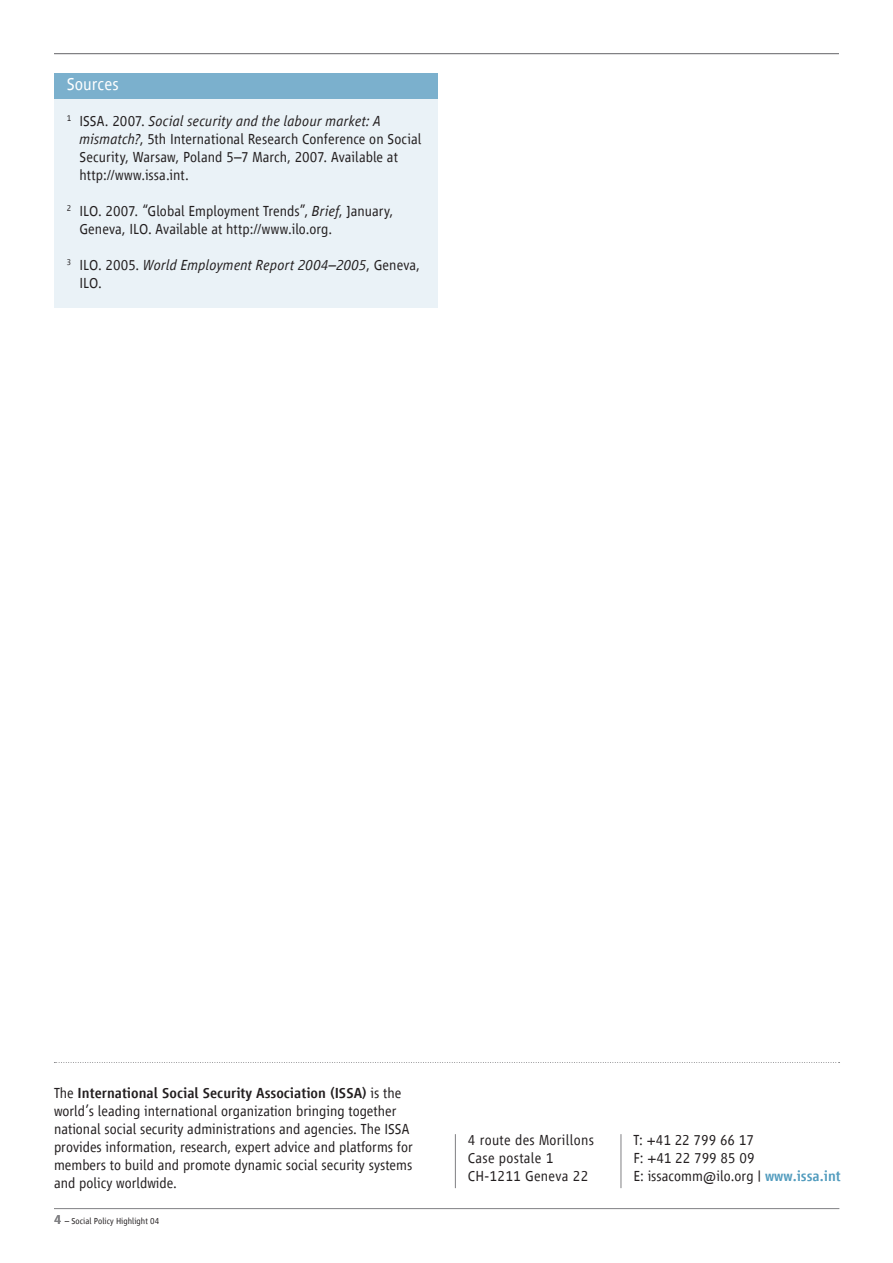
<style>
.page{position:relative;width:893px;height:1263px;background:#fff}
.page>*{position:absolute;margin:0;border:0;box-sizing:border-box;transform-origin:0 0}
.t1{font:300 18px "Vialog LT Com";color:#fff}
.t2{font:300 15px/18px "Vialog LT Com";color:#231f20}
.t3{font:italic 300 15px/18px "Vialog LT Com";letter-spacing:.01em;color:#231f20}
.t4{font:300 15px/18px "Vialog LT Com";letter-spacing:.02em;color:#231f20}
.t5{font:300 9px "Vialog LT Com";color:#231f20}
.s1{font-style:italic}
.s2{font-style:normal}
.s3{font-weight:500}
.s4{font-weight:500;font-size:13.5px;color:#808083}
.s5{font-weight:500;color:#529cbe}
</style>
<div class="page">
<hr style="left:54px;top:1208px;width:785px;height:1px;background:#808083">
<hr style="left:54px;top:53px;width:785px;height:1px;background:#808083">
<div style="left:54px;top:73px;width:384px;height:234px;background:#eaf2f7"></div>
<div style="left:54px;top:73px;width:384px;height:26px;background:#7bb0cd"></div>
<svg style="left:54px;top:1062px;width:786px;height:1px"></svg>
<hr style="left:455px;top:1134px;width:1px;height:54px;background:#808083">
<hr style="left:621px;top:1134px;width:1px;height:54px;background:#808083">
<p class="t1" style="left:67px;top:74px;width:53px">Sources</p>
<p class="t2" style="left:80px;top:112px;width:343px;text-indent:-13px"><sup>1</sup> ISSA. 2007. <span class="s1">Social security and the labour market: A mismatch?</span>, 5th International Research Conference on Social Security, Warsaw, Poland 5–7 March, 2007. Available at http://www.issa.int.</p>
<p class="t2" style="left:80px;top:202px;width:315px;text-indent:-13px"><sup>2</sup> ILO. 2007. “Global Employment Trends”, <span class="s1">Brief</span>, January,<br>Geneva, ILO. Available at http://www.ilo.org.</p>
<p class="t3" style="left:80px;top:256px;width:342px;text-indent:-13px"><sup>3</sup> <span class="s2">ILO. 2005.</span> World Employment Report 2004–2005<span class="s2">, Geneva,<br>ILO.</span></p>
<p class="t2" style="left:54px;top:1084px;width:360px">The <span class="s3">International Social Security Association (ISSA)</span> is the world’s leading international organization bringing together national social security administrations and agencies. The ISSA provides information, research, expert advice and platforms for members to build and promote dynamic social security systems and policy worldwide.</p>
<p class="t5" style="left:54px;top:1216px;width:107px"><span class="s4">4</span> – Social Policy Highlight 04</p>
<p class="t4" style="left:468px;top:1131px;width:128px">4 route des Morillons<br>Case postale 1<br>CH-1211 Geneva 22</p>
<p class="t2" style="left:633px;top:1131px;width:209px">T: +41 22 799 66 17<br>F: +41 22 799 85 09<br>E: issacomm@ilo.org | <span class="s5">www.issa.int</span></p>
</div>
